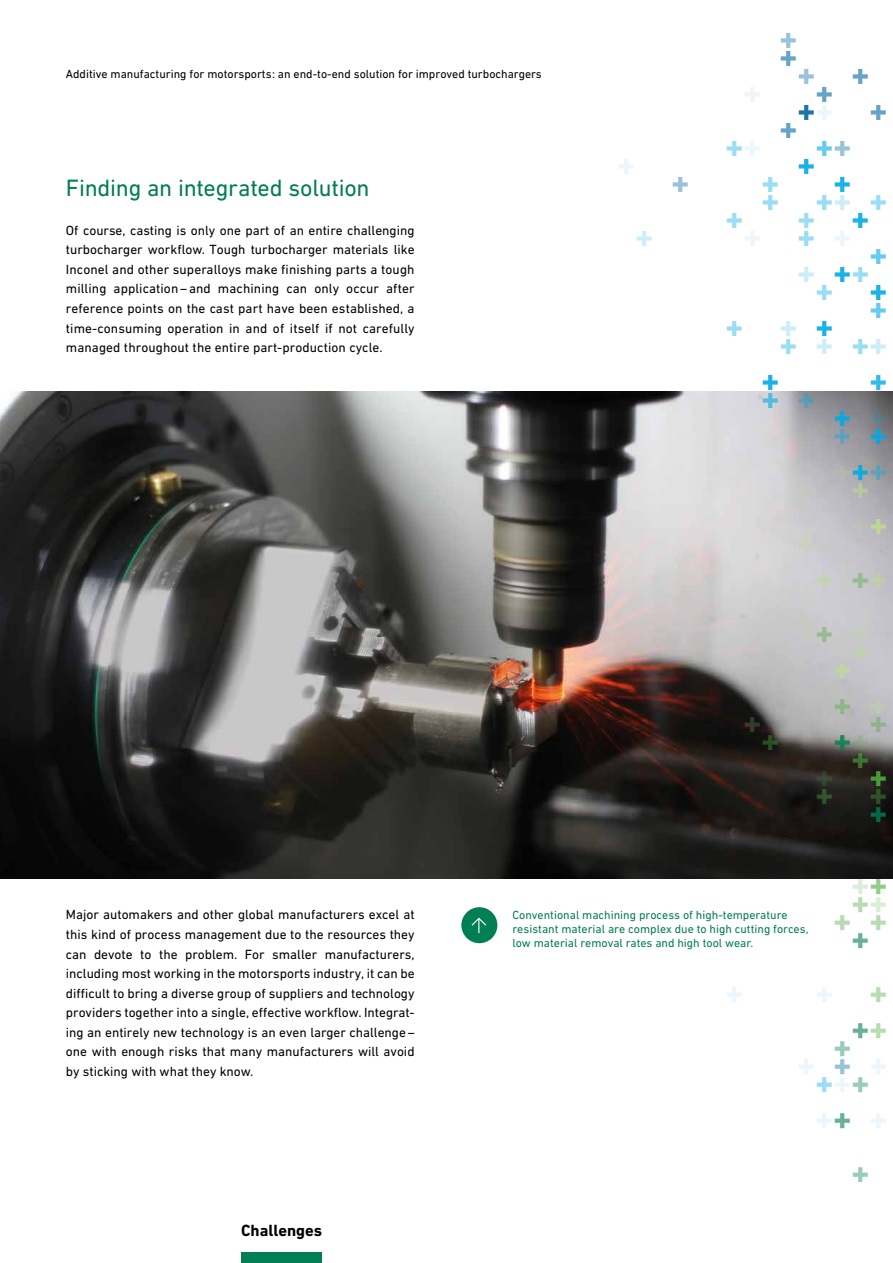
<style>
.page{position:relative;width:893px;height:1263px;background:#fff}
.page>*{position:absolute;margin:0;border:0;box-sizing:border-box;transform-origin:0 0}
.t1{font:24px "DIN Next W1 G";letter-spacing:-.01em;color:#007e54}
.t2{font:700 16.5px "DIN Next W1 G";color:#000}
.t3{font:13.5px/19.5px "DIN Next W1 G";color:#000;text-align:justify}
.t4{font:12px/14.2px "DIN Next W1 G";color:#007e54}
.t5{font:12px "DIN Next W1 G";color:#000}
</style>
<div class="page">
<img style="left:0;top:391px;width:893px;height:487px">
<svg style="left:799px;top:537px;width:15px;height:15px"></svg>
<svg style="left:853px;top:519px;width:33px;height:15px"></svg>
<svg style="left:799px;top:483px;width:15px;height:15px"></svg>
<svg style="left:817px;top:573px;width:15px;height:15px"></svg>
<svg style="left:799px;top:609px;width:69px;height:69px;background:#c5c7c6"></svg>
<svg style="left:853px;top:573px;width:33px;height:15px"></svg>
<svg style="left:871px;top:987px;width:15px;height:15px"></svg>
<svg style="left:745px;top:717px;width:33px;height:33px"></svg>
<svg style="left:817px;top:699px;width:69px;height:123px;background:#5d615a"></svg>
<svg style="left:853px;top:1167px;width:15px;height:15px"></svg>
<svg style="left:834px;top:879px;width:52px;height:69px"></svg>
<svg style="left:619px;top:159px;width:15px;height:15px"></svg>
<svg style="left:871px;top:1113px;width:15px;height:15px"></svg>
<svg style="left:727px;top:987px;width:15px;height:15px"></svg>
<svg style="left:817px;top:987px;width:15px;height:15px"></svg>
<svg style="left:817px;top:1113px;width:33px;height:15px"></svg>
<svg style="left:637px;top:231px;width:15px;height:15px"></svg>
<svg style="left:835px;top:465px;width:51px;height:33px;background:#9eadb2"></svg>
<svg style="left:835px;top:411px;width:15px;height:33px"></svg>
<svg style="left:871px;top:411px;width:15px;height:33px"></svg>
<svg style="left:799px;top:393px;width:15px;height:15px"></svg>
<svg style="left:763px;top:375px;width:15px;height:33px"></svg>
<svg style="left:871px;top:375px;width:15px;height:15px"></svg>
<svg style="left:673px;top:177px;width:15px;height:15px"></svg>
<svg style="left:799px;top:1023px;width:87px;height:69px"></svg>
<svg style="left:727px;top:33px;width:159px;height:321px"></svg>
<svg style="left:461px;top:907px;width:36px;height:36px"></svg>
<div style="left:241px;top:1253px;width:80px;height:10px;background:#007e54"></div>
<p class="t5" style="left:66px;top:67px;width:477px">Additive manufacturing for motorsports: an end-to-end solution for improved turbochargers</p>
<h1 class="t1" style="left:66px;top:174px;width:305px">Finding an integrated solution</h1>
<p class="t3" style="left:66px;top:220px;width:350px">Of course, casting is only one part of an entire challenging turbocharger workflow. Tough turbocharger materials like Inconel and other superalloys make finishing parts a tough milling application – and machining can only occur after reference points on the cast part have been established, a time-consuming operation in and of itself if not carefully managed throughout the entire part-production cycle.</p>
<p class="t3" style="left:66px;top:905px;width:350px">Major automakers and other global manufacturers excel at this kind of process management due to the resources they can devote to the problem. For smaller manufacturers, including most working in the motorsports industry, it can be difficult to bring a diverse group of suppliers and technology providers together into a single, effective workflow. Integrat&shy;ing an entirely new technology is an even larger challenge– one with enough risks that many manufacturers will avoid by sticking with what they know.</p>
<p class="t4" style="left:512px;top:907px;width:298px">Conventional machining process of high-temperature resistant material are complex due to high cutting forces, low material removal rates and high tool wear.</p>
<p class="t2" style="left:241px;top:1221px;width:83px">Challenges</p>
</div>
